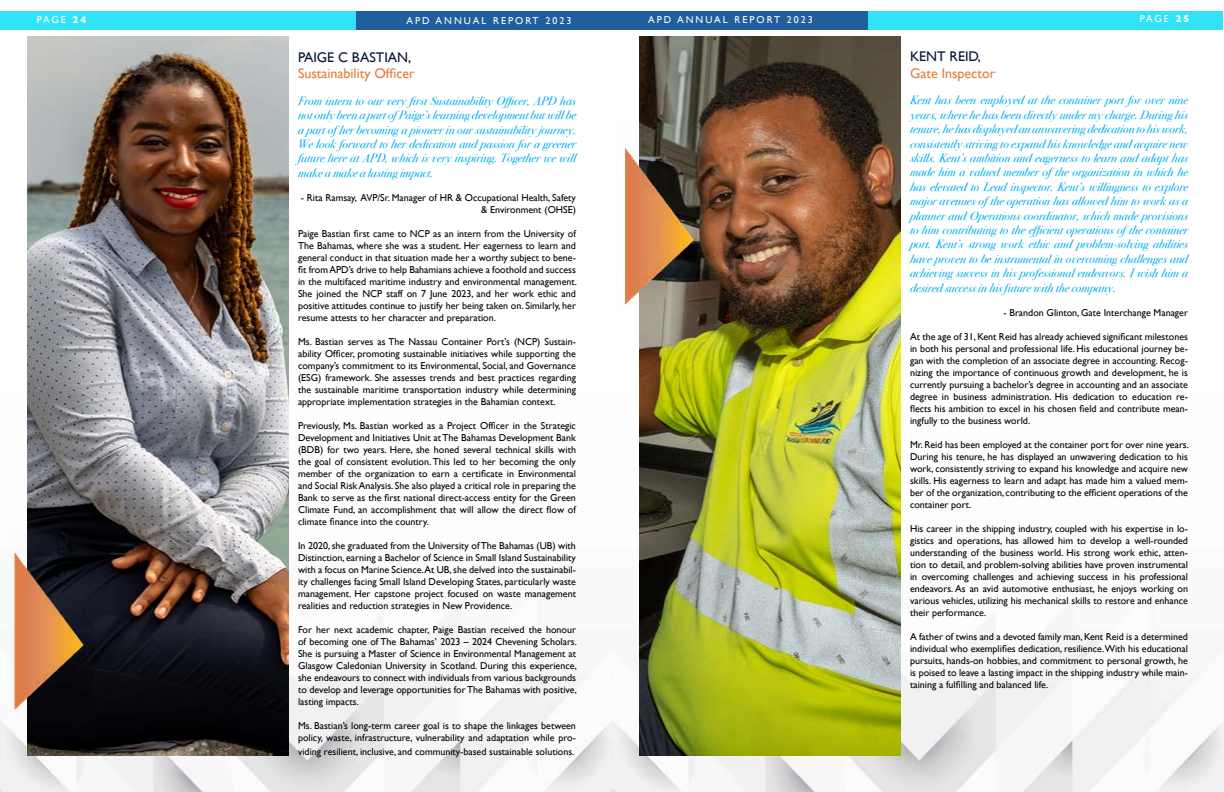
<style>
.page{position:relative;width:1224px;height:792px;background:#fff}
.page>*{position:absolute;margin:0;border:0;box-sizing:border-box;transform-origin:0 0}
.t1{font:14px "Gill Sans";color:#e37b3d}
.t2{font:14px "Gill Sans";color:#061536}
.t3{font:italic 12px/14.4px "Bodoni Svty Two ITCTT";color:#00aded;text-align:justify}
.t4{font:10px/12px "Gill Sans";color:#000;text-align:justify}
.t5{font:10px "Gill Sans";letter-spacing:.2em;color:#fff}
.s1{font-weight:700}
</style>
<div class="page">
<div style="left:0;top:11px;width:1223px;height:19px;background:#32e3f7"></div>
<div style="left:356px;top:11px;width:256px;height:19px;background:#215e9e"></div>
<div style="left:612px;top:11px;width:255px;height:19px;background:#215e9e"></div>
<img style="left:0;top:389px;width:1224px;height:403px">
<img style="left:28px;top:37px;width:260px;height:719px">
<img style="left:640px;top:36px;width:260px;height:719px">
<img style="left:6px;top:528px;width:88px;height:185px">
<img style="left:619px;top:124px;width:91px;height:184px">
<p class="t5" style="left:37px;top:14px;width:51px">PAGE <span class="s1">24</span></p>
<p class="t5" style="left:407px;top:15px;width:166px">APD ANNUAL REPORT 2023</p>
<p class="t5" style="left:648px;top:14px;width:166px">APD ANNUAL REPORT 2023</p>
<p class="t5" style="left:1140px;top:13px;width:51px">PAGE <span class="s1">25</span></p>
<h1 class="t2" style="left:298px;top:49px;width:115px">PAIGE C BASTIAN,</h1>
<h1 class="t1" style="left:298px;top:65px;width:118px">Sustainability Officer</h1>
<p class="t3" style="left:298px;top:93px;width:279px">From intern to our very first Sustainability Officer, APD has not only been a part of Paige’s learning development but will be a part of her becoming a pioneer in our sustainability journey.<br>We look forward to her dedication and passion for a greener future here at APD, which is very inspiring. Together we will make a make a lasting impact.</p>
<p class="t4" style="left:301px;top:191px;width:277px;text-align:right">- Rita Ramsay, AVP/Sr. Manager of HR &amp; Occupational Health, Safety &amp; Environment (OHSE)</p>
<p class="t4" style="left:298px;top:227px;width:280px">Paige Bastian first came to NCP as an intern from the University of The Bahamas, where she was a student. Her eagerness to learn and general conduct in that situation made her a worthy subject to bene&shy;fit from APD’s drive to help Bahamians achieve a foothold and success in the multifaced maritime industry and environmental management.<br>She joined the NCP staff on 7 June 2023, and her work ethic and positive attitudes continue to justify her being taken on. Similarly, her resume attests to her character and preparation.</p>
<p class="t4" style="left:298px;top:335px;width:279px">Ms. Bastian serves as The Nassau Container Port’s (NCP) Sustain&shy;ability Officer, promoting sustainable initiatives while supporting the company’s commitment to its Environmental, Social, and Governance (ESG) framework. She assesses trends and best practices regarding the sustainable maritime transportation industry while determining appropriate implementation strategies in the Bahamian context.</p>
<p class="t4" style="left:298px;top:419px;width:279px">Previously, Ms. Bastian worked as a Project Officer in the Strategic Development and Initiatives Unit at The Bahamas Development Bank (BDB) for two years. Here, she honed several technical skills with the goal of consistent evolution. This led to her becoming the only member of the organization to earn a certificate in Environmental and Social Risk Analysis. She also played a critical role in preparing the Bank to serve as the first national direct-access entity for the Green Climate Fund, an accomplishment that will allow the direct flow of climate finance into the country.</p>
<p class="t4" style="left:298px;top:539px;width:279px">In 2020, she graduated from the University of The Bahamas (UB) with Distinction, earning a Bachelor of Science in Small Island Sustainability with a focus on Marine Science.At UB, she delved into the sustainabil&shy;ity challenges facing Small Island Developing States, particularly waste management. Her capstone project focused on waste management realities and reduction strategies in New Providence.</p>
<p class="t4" style="left:298px;top:623px;width:280px">For her next academic chapter, Paige Bastian received the honour of becoming one of The Bahamas’ 2023 – 2024 Chevening Scholars.<br>She is pursuing a Master of Science in Environmental Management at Glasgow Caledonian University in Scotland. During this experience, she endeavours to connect with individuals from various backgrounds to develop and leverage opportunities for The Bahamas with positive, lasting impacts.</p>
<p class="t4" style="left:298px;top:719px;width:279px">Ms. Bastian’s long-term career goal is to shape the linkages between policy, waste, infrastructure, vulnerability and adaptation while pro-</p>
<p class="t4" style="left:298px;top:746px;width:278px">viding resilient, inclusive, and community-based sustainable solutions.</p>
<h1 class="t2" style="left:910px;top:48px;width:72px">KENT REID,</h1>
<h1 class="t1" style="left:910px;top:65px;width:87px">Gate Inspector</h1>
<p class="t3" style="left:910px;top:92px;width:279px">Kent has been employed at the container port for over nine years, where he has been directly under my charge. During his tenure, he has displayed an unwavering dedication to his work, consistently striving to expand his knowledge and acquire new skills. Kent’s ambition and eagerness to learn and adapt has made him a valued member of the organization in which he has elevated to Lead inspector. Kent’s willingness to explore major avenues of the operation has allowed him to work as a planner and Operations coordinator, which made provisions to him contributing to the efficient operations of the container port. Kent’s strong work ethic and problem-solving abilities have proven to be instrumental in overcoming challenges and achieving success in his professional endeavors. I wish him a desired success in his future with the company.</p>
<p class="t4" style="left:1003px;top:306px;width:186px">- Brandon Glinton, Gate Interchange Manager</p>
<p class="t4" style="left:910px;top:330px;width:279px">At the age of 31, Kent Reid has already achieved significant milestones in both his personal and professional life. His educational journey be&shy;gan with the completion of an associate degree in accounting. Recog&shy;nizing the importance of continuous growth and development, he is currently pursuing a bachelor’s degree in accounting and an associate degree in business administration. His dedication to education re&shy;flects his ambition to excel in his chosen field and contribute mean&shy;ingfully to the business world.</p>
<p class="t4" style="left:910px;top:438px;width:280px">Mr. Reid has been employed at the container port for over nine years.<br>During his tenure, he has displayed an unwavering dedication to his work, consistently striving to expand his knowledge and acquire new skills. His eagerness to learn and adapt has made him a valued mem&shy;ber of the organization, contributing to the efficient operations of the container port.</p>
<p class="t4" style="left:910px;top:522px;width:279px">His career in the shipping industry, coupled with his expertise in lo&shy;gistics and operations, has allowed him to develop a well-rounded understanding of the business world. His strong work ethic, atten&shy;tion to detail, and problem-solving abilities have proven instrumental in overcoming challenges and achieving success in his professional endeavors. As an avid automotive enthusiast, he enjoys working on various vehicles, utilizing his mechanical skills to restore and enhance their performance.</p>
<p class="t4" style="left:910px;top:630px;width:279px">A father of twins and a devoted family man, Kent Reid is a determined individual who exemplifies dedication, resilience.With his educational pursuits, hands-on hobbies, and commitment to personal growth, he is poised to leave a lasting impact in the shipping industry while main&shy;taining a fulfilling and balanced life.</p>
</div>
